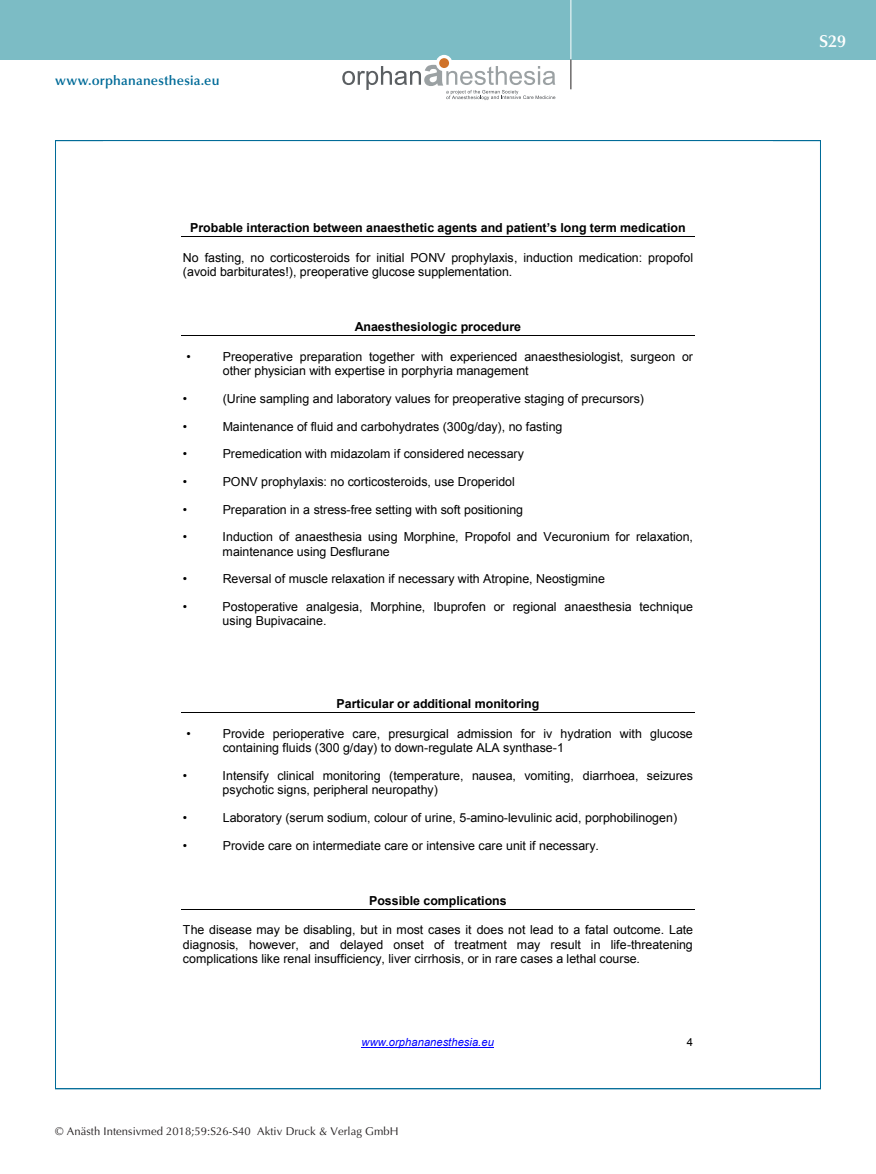
<style>
.page{position:relative;width:876px;height:1174px;background:#fff}
.page>*{position:absolute;margin:0;border:0;box-sizing:border-box;transform-origin:0 0}
.t1{font:600 17.25px "Optima";color:#fff}
.t2{font:600 13.5px "Optima";letter-spacing:.015em;color:#006b98}
.t3{font:12.45px/14.2px "Arial";color:#000}
.t4{font:700 12.45px "Arial";color:#000}
.t5{font:11.25px "Optima";letter-spacing:.005em;color:#231f20}
.t6{font:italic 11.25px "Arial";color:#00f}
.t7{font:11.25px "Arial";color:#000}
</style>
<div class="page">
<div style="left:0;top:0;width:876px;height:60px;background:#7cbcc5"></div>
<hr style="left:571px;top:0;width:1px;height:60px;background:#fff">
<svg style="left:571px;top:60px;width:1px;height:29px"></svg>
<svg style="left:436px;top:55px;width:16px;height:16px"></svg>
<div style="left:439px;top:58px;width:10px;height:10px;background:#d0732a;border-radius:50%"></div>
<svg style="left:342px;top:65px;width:213px;height:35px"></svg>
<hr style="left:362px;top:1046px;width:132px;height:1px;background:#00f">
<hr style="left:181px;top:236px;width:514px;height:1px;background:#000">
<hr style="left:181px;top:335px;width:514px;height:1px;background:#000">
<hr style="left:181px;top:712px;width:514px;height:1px;background:#000">
<hr style="left:181px;top:909px;width:514px;height:1px;background:#000">
<p class="t2" style="left:55px;top:73px;width:166px">www.orphananesthesia.eu</p>
<p class="t4" style="left:190px;top:221px;width:497px">Probable interaction between anaesthetic agents and patient’s long term medication</p>
<p class="t3" style="left:183px;top:250px;width:512px">No fasting, no corticosteroids for initial PONV prophylaxis, induction medication: propofol (avoid barbiturates!), preoperative glucose supplementation.</p>
<p class="t4" style="left:355px;top:320px;width:168px">Anaesthesiologic procedure</p>
<p class="t3" style="left:186px;top:349px;width:6px">•</p>
<p class="t3" style="left:223px;top:349px;width:472px">Preoperative preparation together with experienced anaesthesiologist, surgeon or other physician with expertise in porphyria management</p>
<p class="t3" style="left:183px;top:391px;width:6px">•</p>
<p class="t3" style="left:223px;top:391px;width:423px">(Urine sampling and laboratory values for preoperative staging of precursors)</p>
<p class="t3" style="left:183px;top:419px;width:6px">•</p>
<p class="t3" style="left:223px;top:419px;width:341px">Maintenance of fluid and carbohydrates (300g/day), no fasting</p>
<p class="t3" style="left:183px;top:447px;width:6px">•</p>
<p class="t3" style="left:223px;top:447px;width:303px">Premedication with midazolam if considered necessary</p>
<p class="t3" style="left:183px;top:474px;width:6px">•</p>
<p class="t3" style="left:223px;top:474px;width:294px">PONV prophylaxis: no corticosteroids, use Droperidol</p>
<p class="t3" style="left:183px;top:502px;width:6px">•</p>
<p class="t3" style="left:223px;top:502px;width:302px">Preparation in a stress-free setting with soft positioning</p>
<p class="t3" style="left:183px;top:530px;width:6px">•</p>
<p class="t3" style="left:223px;top:530px;width:472px">Induction of anaesthesia using Morphine, Propofol and Vecuronium for relaxation, maintenance using Desflurane</p>
<p class="t3" style="left:183px;top:572px;width:6px">•</p>
<p class="t3" style="left:223px;top:572px;width:384px">Reversal of muscle relaxation if necessary with Atropine, Neostigmine</p>
<p class="t3" style="left:183px;top:599px;width:6px">•</p>
<p class="t3" style="left:223px;top:600px;width:472px">Postoperative analgesia, Morphine, Ibuprofen or regional anaesthesia technique using Bupivacaine.</p>
<p class="t4" style="left:337px;top:697px;width:204px">Particular or additional monitoring</p>
<p class="t3" style="left:186px;top:726px;width:6px">•</p>
<p class="t3" style="left:223px;top:726px;width:471px">Provide perioperative care, presurgical admission for iv hydration with glucose containing fluids (300 g/day) to down-regulate ALA synthase-1</p>
<p class="t3" style="left:183px;top:768px;width:6px">•</p>
<p class="t3" style="left:223px;top:768px;width:472px">Intensify clinical monitoring (temperature, nausea, vomiting, diarrhoea, seizures psychotic signs, peripheral neuropathy)</p>
<p class="t3" style="left:183px;top:810px;width:6px">•</p>
<p class="t3" style="left:223px;top:810px;width:456px">Laboratory (serum sodium, colour of urine, 5-amino-levulinic acid, porphobilinogen)</p>
<p class="t3" style="left:183px;top:838px;width:6px">•</p>
<p class="t3" style="left:223px;top:838px;width:378px">Provide care on intermediate care or intensive care unit if necessary.</p>
<p class="t4" style="left:369px;top:893px;width:139px">Possible complications</p>
<p class="t3" style="left:183px;top:923px;width:512px;text-align:justify">The disease may be disabling, but in most cases it does not lead to a fatal outcome. Late diagnosis, however, and delayed onset of treatment may result in life-threatening complications like renal insufficiency, liver cirrhosis, or in rare cases a lethal course.</p>
<p class="t6" style="left:362px;top:1035px;width:134px">www.orphananesthesia.eu</p>
<p class="t7" style="left:687px;top:1035px;width:8px">4</p>
<p class="t5" style="left:55px;top:1125px;width:345px">© Anästh Intensivmed 2018;59:S26-S40 Aktiv Druck &amp; Verlag GmbH</p>
<h1 class="t1" style="left:819px;top:31px;width:28px">S29</h1>
</div>
